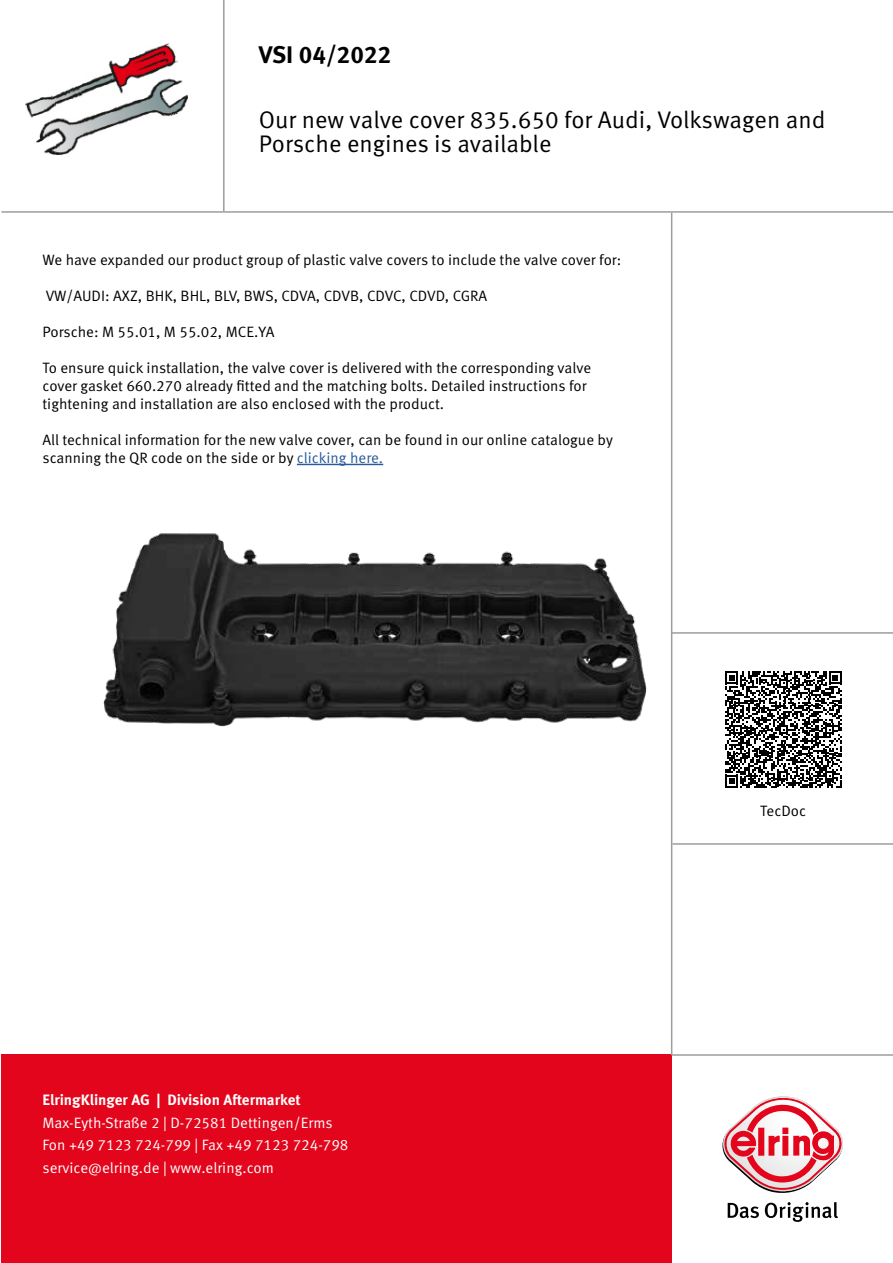
<style>
.page{position:relative;width:893px;height:1263px;background:#fff}
.page>*{position:absolute;margin:0;border:0;box-sizing:border-box;transform-origin:0 0}
.t1{font:24px/24px "Meta Pro Norm";color:#000}
.t2{font:700 24px "Meta Pro";color:#000}
.t3{font:15px/18px "Meta Pro Norm";color:#000}
.t4{font:15px/22.5px "Meta Pro Norm";color:#fff}
.t5{font:700 15px "Meta Pro";color:#fff}
.s1{color:#275b9b}
</style>
<div class="page">
<div style="left:1px;top:1054px;width:671px;height:209px;background:#e3051b"></div>
<svg style="left:728px;top:1203px;width:31px;height:15px"></svg>
<svg style="left:765px;top:1202px;width:73px;height:20px"></svg>
<svg style="left:722px;top:1096px;width:121px;height:97px"></svg>
<hr style="left:671px;top:213px;width:1px;height:842px;background:#9d9d9c">
<hr style="left:1px;top:211px;width:892px;height:2px;background:#9d9d9c">
<hr style="left:672px;top:632px;width:221px;height:2px;background:#9d9d9c">
<hr style="left:672px;top:1054px;width:221px;height:2px;background:#9d9d9c">
<hr style="left:223px;top:0;width:2px;height:211px;background:#9d9d9c">
<img style="left:26px;top:44px;width:162px;height:111px">
<hr style="left:672px;top:843px;width:221px;height:2px;background:#9d9d9c">
<hr style="left:297px;top:464px;width:86px;height:1px;background:#275b9b">
<img style="left:103px;top:533px;width:544px;height:194px">
<svg style="left:725px;top:671px;width:117px;height:117px"></svg>
<h1 class="t2" style="left:259px;top:36px;width:134px">VSI 04/2022</h1>
<h1 class="t1" style="left:259px;top:106px;width:568px">Our new valve cover 835.650 for Audi, Volkswagen and<br>Porsche engines is available</h1>
<p class="t3" style="left:43px;top:249px;width:580px">We have expanded our product group of plastic valve covers to include the valve cover for:</p>
<p class="t3" style="left:46px;top:285px;width:443px">VW/AUDI: AXZ, BHK, BHL, BLV, BWS, CDVA, CDVB, CDVC, CDVD, CGRA</p>
<p class="t3" style="left:43px;top:321px;width:233px">Porsche: M 55.01, M 55.02, MCE.YA</p>
<p class="t3" style="left:43px;top:357px;width:550px">To ensure quick installation, the valve cover is delivered with the corresponding valve cover gasket 660.270 already fitted and the matching bolts. Detailed instructions for tightening and installation are also enclosed with the product.</p>
<p class="t3" style="left:43px;top:429px;width:572px">All technical information for the new valve cover, can be found in our online catalogue by scanning the QR code on the side or by <span class="s1">clicking here.</span></p>
<p class="t5" style="left:43px;top:1088px;width:260px">ElringKlinger AG | Division Aftermarket</p>
<p class="t4" style="left:43px;top:1110px;width:307px">Max-Eyth-Straße 2 | D-72581 Dettingen/Erms<br>Fon +49 7123 724-799 | Fax +49 7123 724-798 service@elring.de | www.elring.com</p>
<p class="t3" style="left:760px;top:801px;width:47px">TecDoc</p>
</div>
